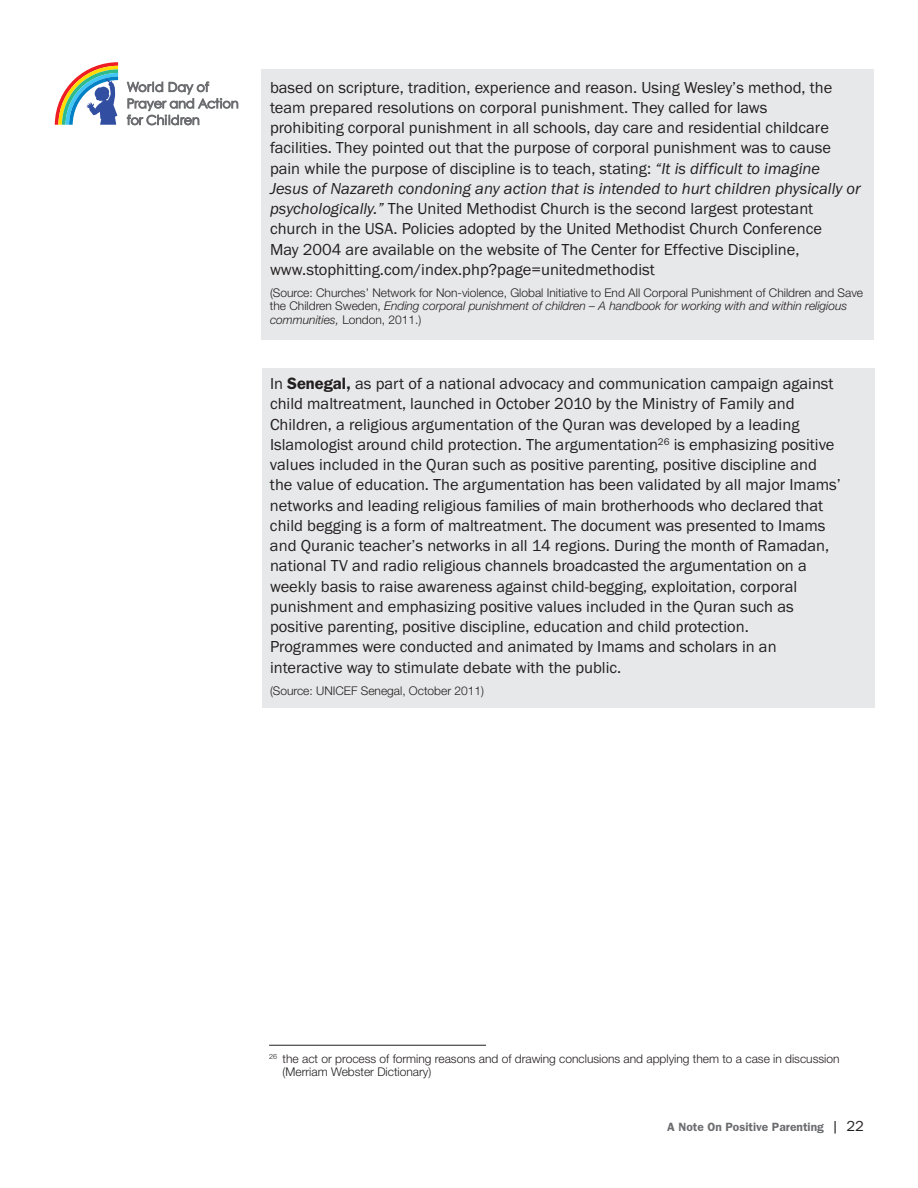
<style>
.page{position:relative;width:918px;height:1188px;background:#fff}
.page>*{position:absolute;margin:0;border:0;box-sizing:border-box;transform-origin:0 0}
.t1{font:16.5px/20.2px "Franklin Gothic";color:#231f20}
.t2{font:13.05px/16.5px "Century Gothic";letter-spacing:-.01em;color:#6c6d70}
.t3{font:300 12px/13.5px "Helvetica Neue";color:#231f20}
.t4{font:600 12px "Franklin Gothic";color:#6c6d70}
.s1{font-style:italic}
.s2{font-weight:600}
.s3{font-weight:400;font-size:15px;color:#231f20}
</style>
<div class="page">
<div style="left:262px;top:368px;width:613px;height:340px;background:#e7e8e9"></div>
<div style="left:261px;top:69px;width:613px;height:271px;background:#e7e8e9"></div>
<svg style="left:55px;top:62px;width:63px;height:63px"></svg>
<hr style="left:269px;top:1045px;width:217px;height:1px;background:#231f20">
<p class="t2" style="left:127px;top:78px;width:114px">World Day of<br>Prayer and Action for Children</p>
<p class="t1" style="left:270px;top:77px;width:592px">based on scripture, tradition, experience and reason. Using Wesley’s method, the team prepared resolutions on corporal punishment. They called for laws<br>prohibiting corporal punishment in all schools, day care and residential childcare facilities. They pointed out that the purpose of corporal punishment was to cause pain while the purpose of discipline is to teach, stating: <span class="s1">“It is difficult to imagine Jesus of Nazareth condoning any action that is intended to hurt children physically or psychologically.”</span> The United Methodist Church is the second largest protestant church in the USA. Policies adopted by the United Methodist Church Conference<br>May 2004 are available on the website of The Center for Effective Discipline, www.stophitting.com/index.php?page=unitedmethodist</p>
<p class="t3" style="left:270px;top:287px;width:595px">(Source: Churches’ Network for Non-violence, Global Initiative to End All Corporal Punishment of Children and Save the Children Sweden, <span class="s1">Ending corporal punishment of children – A handbook for working with and within religious communities,</span> London, 2011.)</p>
<p class="t1" style="left:270px;top:373px;width:573px">In <span class="s2">Senegal,</span> as part of a national advocacy and communication campaign against child maltreatment, launched in October 2010 by the Ministry of Family and Children, a religious argumentation of the Quran was developed by a leading Islamologist around child protection. The argumentation<sup>26</sup> is emphasizing positive values included in the Quran such as positive parenting, positive discipline and the value of education. The argumentation has been validated by all major Imams’ networks and leading religious families of main brotherhoods who declared that child begging is a form of maltreatment. The document was presented to Imams and Quranic teacher’s networks in all 14 regions. During the month of Ramadan, national TV and radio religious channels broadcasted the argumentation on a weekly basis to raise awareness against child-begging, exploitation, corporal punishment and emphasizing positive values included in the Quran such as positive parenting, positive discipline, education and child protection.<br>Programmes were conducted and animated by Imams and scholars in an interactive way to stimulate debate with the public.</p>
<p class="t3" style="left:270px;top:685px;width:216px">(Source: UNICEF Senegal, October 2011)</p>
<p class="t3" style="left:283px;top:1053px;width:558px;text-indent:-14px"><sup>26</sup> the act or process of forming reasons and of drawing conclusions and applying them to a case in discussion (Merriam Webster Dictionary)</p>
<p class="t4" style="left:667px;top:1120px;width:198px">A Note On Positive Parenting <span class="s3">| 22</span></p>
</div>
